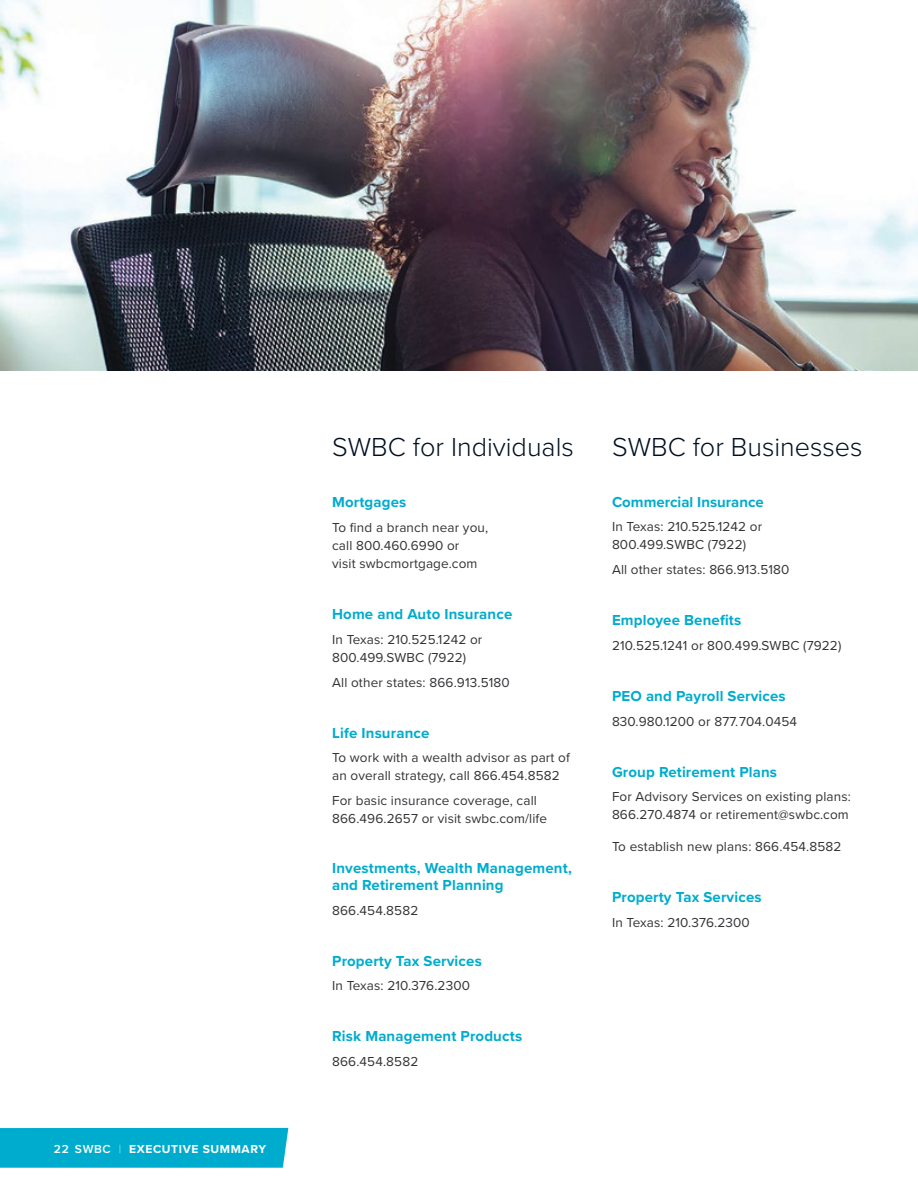
<style>
.page{position:relative;width:918px;height:1188px;background:#fff}
.page>*{position:absolute;margin:0;border:0;box-sizing:border-box;transform-origin:0 0}
.t1{font:300 27px "Proxima Nova";color:#001020}
.t2{font:700 15px/16.5px "Proxima Nova";letter-spacing:.01em;color:#00accd}
.t3{font:13.5px/18px "Proxima Nova";letter-spacing:.01em;color:#333236}
.t4{font:700 12px "Proxima Nova";letter-spacing:.05em;color:#fff}
.s1{font-weight:600}
.s2{font-family:"Proxima Nova T";font-weight:100}
</style>
<div class="page">
<div style="left:0;top:1128px;width:288px;height:40px;background:#00accd"></div>
<img style="left:0;top:0;width:918px;height:370px">
<p class="t4" style="left:54px;top:1140px;width:214px"><span class="s1">22 SWBC</span> <span class="s2">|</span> EXECUTIVE SUMMARY</p>
<h1 class="t1" style="left:332px;top:427px;width:243px">SWBC for Individuals</h1>
<p class="t2" style="left:332px;top:494px;width:76px">Mortgages</p>
<p class="t3" style="left:332px;top:518px;width:158px">To find a branch near you, call 800.460.6990 or<br>visit swbcmortgage.com</p>
<p class="t2" style="left:332px;top:605px;width:182px">Home and Auto Insurance</p>
<p class="t3" style="left:332px;top:630px;width:152px">In Texas: 210.525.1242 or<br>800.499.SWBC (7922)</p>
<p class="t3" style="left:332px;top:672px;width:179px">All other states: 866.913.5180</p>
<p class="t2" style="left:332px;top:724px;width:99px">Life Insurance</p>
<p class="t3" style="left:332px;top:748px;width:239px">To work with a wealth advisor as part of an overall strategy, call 866.454.8582</p>
<p class="t3" style="left:332px;top:791px;width:216px">For basic insurance coverage, call<br>866.496.2657 or visit swbc.com/life</p>
<p class="t2" style="left:332px;top:860px;width:241px">Investments, Wealth Management, and Retirement Planning</p>
<p class="t3" style="left:332px;top:900px;width:88px">866.454.8582</p>
<p class="t2" style="left:332px;top:952px;width:151px">Property Tax Services</p>
<p class="t3" style="left:332px;top:976px;width:139px">In Texas: 210.376.2300</p>
<p class="t2" style="left:332px;top:1028px;width:192px">Risk Management Products</p>
<p class="t3" style="left:332px;top:1052px;width:88px">866.454.8582</p>
<h1 class="t1" style="left:612px;top:427px;width:252px">SWBC for Businesses</h1>
<p class="t2" style="left:612px;top:493px;width:153px">Commercial Insurance</p>
<p class="t3" style="left:612px;top:517px;width:152px">In Texas: 210.525.1242 or<br>800.499.SWBC (7922)</p>
<p class="t3" style="left:612px;top:560px;width:179px">All other states: 866.913.5180</p>
<p class="t2" style="left:612px;top:611px;width:131px">Employee Benefits</p>
<p class="t3" style="left:612px;top:636px;width:231px">210.525.1241 or 800.499.SWBC (7922)</p>
<p class="t2" style="left:612px;top:687px;width:175px">PEO and Payroll Services</p>
<p class="t3" style="left:612px;top:711px;width:187px">830.980.1200 or 877.704.0454</p>
<p class="t2" style="left:612px;top:763px;width:167px">Group Retirement Plans</p>
<p class="t3" style="left:612px;top:787px;width:240px">For Advisory Services on existing plans:<br>866.270.4874 or retirement@swbc.com</p>
<p class="t3" style="left:612px;top:837px;width:231px">To establish new plans: 866.454.8582</p>
<p class="t2" style="left:612px;top:888px;width:151px">Property Tax Services</p>
<p class="t3" style="left:612px;top:912px;width:139px">In Texas: 210.376.2300</p>
</div>
